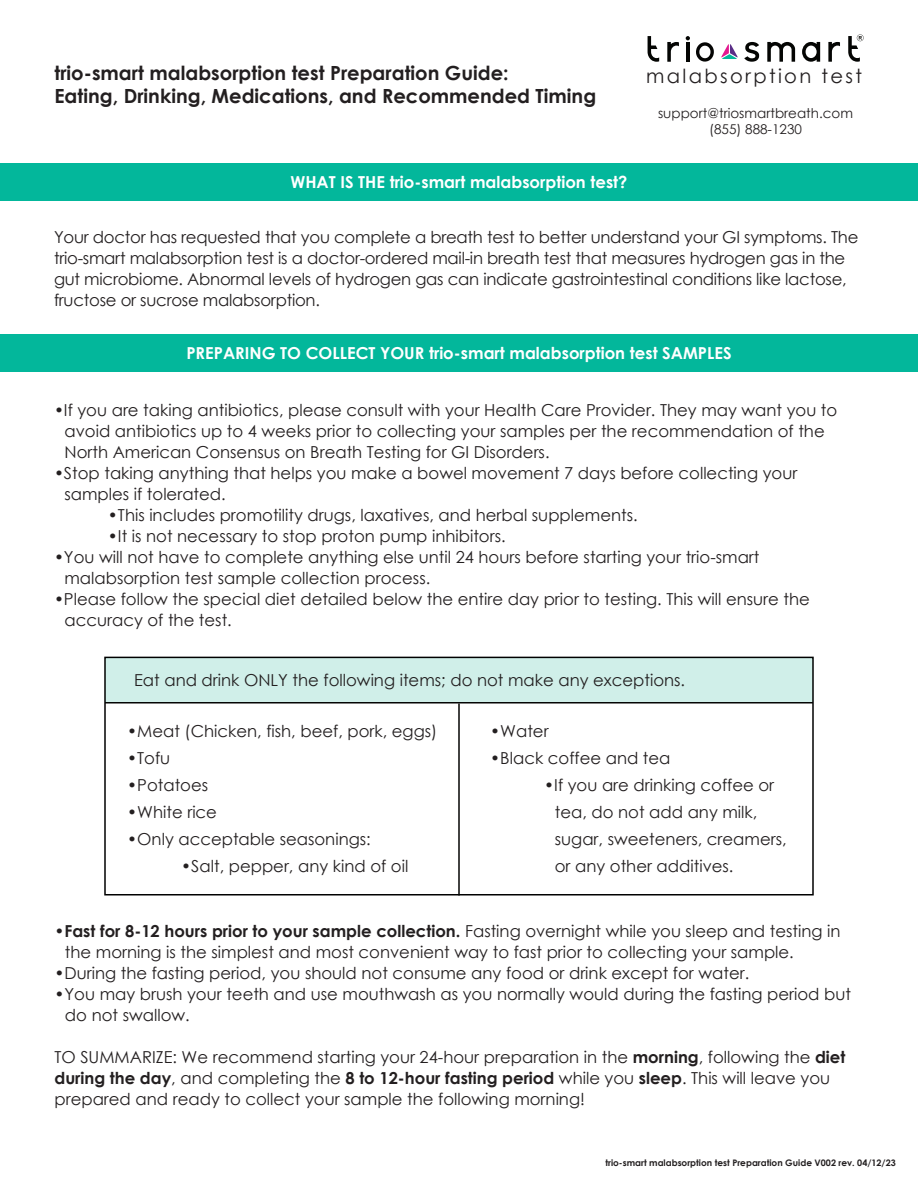
<style>
.page{position:relative;width:918px;height:1188px;background:#fff}
.page>*{position:absolute;margin:0;border:0;box-sizing:border-box;transform-origin:0 0}
.t1{font:700 19.5px "Century Gothic";color:#231f20}
.t2{font:19.5px "Century Gothic";letter-spacing:.12em;color:#231f20}
.t3{font:16.5px/21px "Century Gothic";color:#231f20}
.t4{font:700 16.5px "Century Gothic";color:#fff}
.t5{font:13.5px/16.2px "Century Gothic";color:#231f20;text-align:center}
.t6{font:700 9px "Century Gothic";color:#231f20}
.s1{font-weight:700}
</style>
<div class="page">
<div style="left:1px;top:335px;width:917px;height:37px;background:#03b79b"></div>
<div style="left:1px;top:164px;width:917px;height:37px;background:#03b79b"></div>
<svg style="left:744px;top:42px;width:15px;height:20px"></svg>
<svg style="left:802px;top:42px;width:18px;height:20px"></svg>
<svg style="left:767px;top:42px;width:28px;height:20px"></svg>
<svg style="left:828px;top:42px;width:12px;height:20px"></svg>
<svg style="left:696px;top:42px;width:18px;height:20px"></svg>
<hr style="left:686px;top:42px;width:4px;height:20px;background:#040503">
<svg style="left:667px;top:42px;width:12px;height:20px"></svg>
<svg style="left:648px;top:36px;width:11px;height:26px"></svg>
<svg style="left:686px;top:36px;width:4px;height:4px"></svg>
<svg style="left:721px;top:44px;width:17px;height:15px"></svg>
<svg style="left:848px;top:34px;width:16px;height:28px"></svg>
<div style="left:106px;top:657px;width:707px;height:45px;background:#d0efe9"></div>
<div style="left:104px;top:657px;width:710px;height:239px;border:2px solid #000"></div>
<hr style="left:458px;top:704px;width:2px;height:192px;background:#040503">
<hr style="left:105px;top:702px;width:708px;height:2px;background:#040503">
<p class="t1" style="left:55px;top:58px;width:456px">trio-smart malabsorption test Preparation Guide:</p>
<p class="t2" style="left:646px;top:63px;width:217px">malabsorption test</p>
<p class="t1" style="left:55px;top:82px;width:543px">Eating, Drinking, Medications, and Recommended Timing</p>
<p class="t5" style="left:658px;top:105px;width:197px">support@triosmartbreath.com (855) 888-1230</p>
<p class="t4" style="left:291px;top:170px;width:339px">WHAT IS THE trio-smart malabsorption test?</p>
<p class="t3" style="left:54px;top:226px;width:806px">Your doctor has requested that you complete a breath test to better understand your GI symptoms. The trio-smart malabsorption test is a doctor-ordered mail-in breath test that measures hydrogen gas in the gut microbiome. Abnormal levels of hydrogen gas can indicate gastrointestinal conditions like lactose, fructose or sucrose malabsorption.</p>
<p class="t4" style="left:186px;top:341px;width:547px">PREPARING TO COLLECT YOUR trio-smart malabsorption test SAMPLES</p>
<p class="t3" style="left:64px;top:399px;width:774px;text-indent:-10px">•If you are taking antibiotics, please consult with your Health Care Provider. They may want you to avoid antibiotics up to 4 weeks prior to collecting your samples per the recommendation of the<br>North American Consensus on Breath Testing for GI Disorders.</p>
<p class="t3" style="left:64px;top:462px;width:734px;text-indent:-10px">•Stop taking anything that helps you make a bowel movement 7 days before collecting your samples if tolerated.</p>
<p class="t3" style="left:108px;top:504px;width:531px">•This includes promotility drugs, laxatives, and herbal supplements.</p>
<p class="t3" style="left:108px;top:525px;width:399px">•It is not necessary to stop proton pump inhibitors.</p>
<p class="t3" style="left:64px;top:546px;width:697px;text-indent:-10px">•You will not have to complete anything else until 24 hours before starting your trio-smart malabsorption test sample collection process.</p>
<p class="t3" style="left:64px;top:589px;width:747px;text-indent:-10px">•Please follow the special diet detailed below the entire day prior to testing. This will ensure the accuracy of the test.</p>
<p class="t3" style="left:134px;top:669px;width:553px">Eat and drink ONLY the following items; do not make any exceptions.</p>
<p class="t3" style="left:127px;top:720px;width:312px">•Meat (Chicken, fish, beef, pork, eggs)</p>
<p class="t3" style="left:127px;top:747px;width:45px">•Tofu</p>
<p class="t3" style="left:127px;top:774px;width:82px">•Potatoes</p>
<p class="t3" style="left:127px;top:801px;width:91px">•White rice</p>
<p class="t3" style="left:127px;top:828px;width:245px">•Only acceptable seasonings:</p>
<p class="t3" style="left:181px;top:855px;width:229px">•Salt, pepper, any kind of oil</p>
<p class="t3" style="left:490px;top:720px;width:60px">•Water</p>
<p class="t3" style="left:490px;top:747px;width:182px">•Black coffee and tea</p>
<p class="t3" style="left:555px;top:771px;width:233px;line-height:27px;text-indent:-10px">•If you are drinking coffee or tea, do not add any milk, sugar, sweeteners, creamers, or any other additives.</p>
<p class="t3" style="left:65px;top:921px;width:777px;text-indent:-10px">•<span class="s1">Fast for 8-12 hours prior to your sample collection.</span> Fasting overnight while you sleep and testing in the morning is the simplest and most convenient way to fast prior to collecting your sample.</p>
<p class="t3" style="left:55px;top:963px;width:696px">•During the fasting period, you should not consume any food or drink except for water.</p>
<p class="t3" style="left:65px;top:984px;width:787px;text-indent:-10px">•You may brush your teeth and use mouthwash as you normally would during the fasting period but do not swallow.</p>
<p class="t3" style="left:55px;top:1047px;width:792px">TO SUMMARIZE: We recommend starting your 24-hour preparation in the <span class="s1">morning</span>, following the <span class="s1">diet during the day</span>, and completing the <span class="s1">8 to 12-hour fasting period</span> while you <span class="s1">sleep</span>. This will leave you prepared and ready to collect your sample the following morning!</p>
<p class="t6" style="left:605px;top:1156px;width:292px">trio-smart malabsorption test Preparation Guide V002 rev. 04/12/23</p>
</div>
